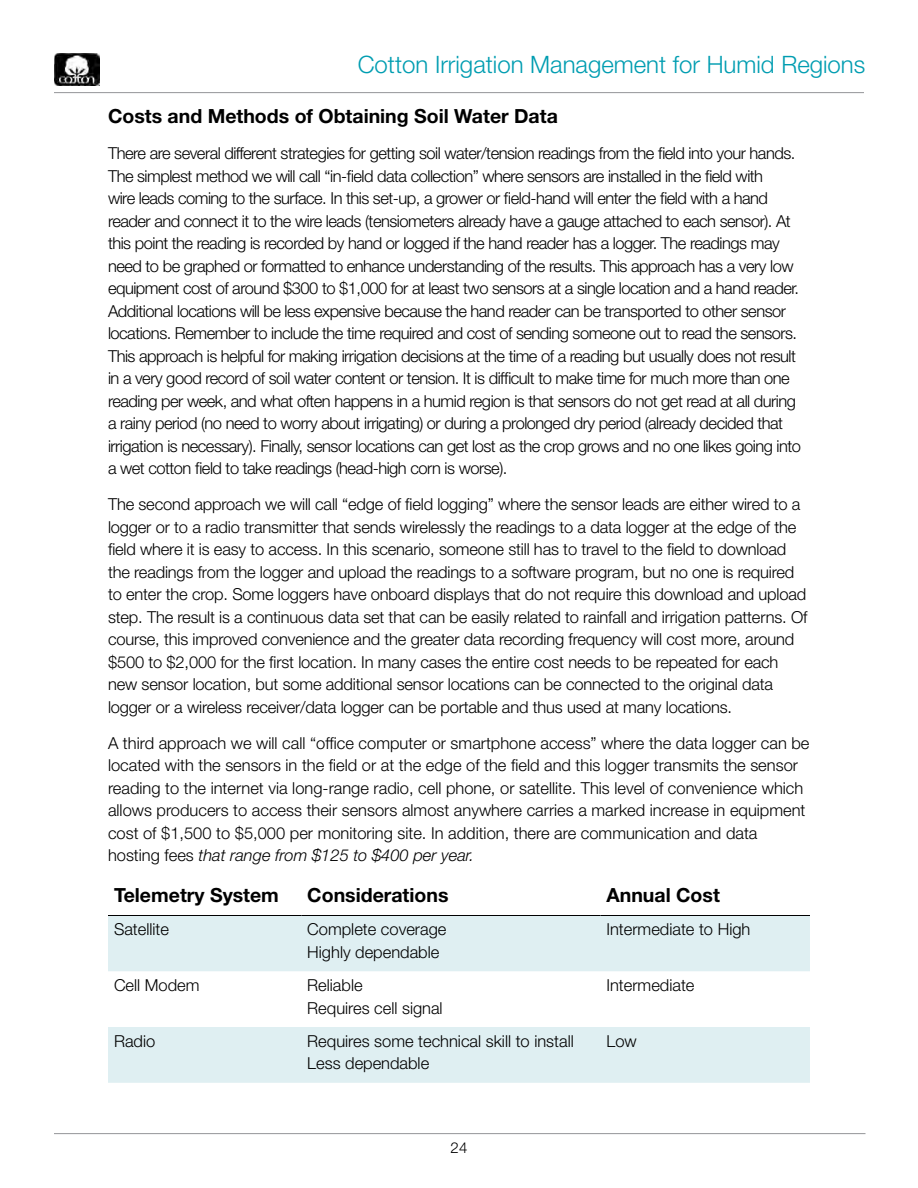
<style>
.page{position:relative;width:918px;height:1188px;background:#fff}
.page>*{position:absolute;margin:0;border:0;box-sizing:border-box;transform-origin:0 0}
.t1{font:300 24px "Helvetica Neue";color:#009db1}
.t2{font:700 19.5px "Helvetica Neue";color:#000}
.t3{font:300 16.5px/22.5px "Helvetica Neue";letter-spacing:-.01em;color:#000}
.t4{font:300 16.5px/22.5px "Helvetica Neue";letter-spacing:-.03em;color:#000}
.t5{font:300 15px "Helvetica Neue";color:#000}
.s1{font-style:italic}
</style>
<div class="page">
<img style="left:54px;top:54px;width:45px;height:32px">
<hr style="left:54px;top:92px;width:810px;height:1px;background:#939598">
<hr style="left:54px;top:1133px;width:812px;height:1px;background:#939598">
<svg style="left:108px;top:916px;width:702px;height:167px;fill:#dfeff2"></svg>
<hr style="left:108px;top:915px;width:193px;height:1px;background:#000">
<hr style="left:301px;top:915px;width:299px;height:1px;background:#000">
<hr style="left:600px;top:915px;width:210px;height:1px;background:#000">
<h1 class="t1" style="left:358px;top:50px;width:509px">Cotton Irrigation Management for Humid Regions</h1>
<p class="t2" style="left:108px;top:104px;width:451px">Costs and Methods of Obtaining Soil Water Data</p>
<p class="t4" style="left:108px;top:142px;width:695px">There are several different strategies for getting soil water/tension readings from the field into your hands.<br>The simplest method we will call “in-field data collection” where sensors are installed in the field with<br>wire leads coming to the surface. In this set-up, a grower or field-hand will enter the field with a hand reader and connect it to the wire leads (tensiometers already have a gauge attached to each sensor). At this point the reading is recorded by hand or logged if the hand reader has a logger. The readings may need to be graphed or formatted to enhance understanding of the results. This approach has a very low equipment cost of around $300 to $1,000 for at least two sensors at a single location and a hand reader.<br>Additional locations will be less expensive because the hand reader can be transported to other sensor locations. Remember to include the time required and cost of sending someone out to read the sensors.<br>This approach is helpful for making irrigation decisions at the time of a reading but usually does not result in a very good record of soil water content or tension. It is difficult to make time for much more than one reading per week, and what often happens in a humid region is that sensors do not get read at all during a rainy period (no need to worry about irrigating) or during a prolonged dry period (already decided that irrigation is necessary). Finally, sensor locations can get lost as the crop grows and no one likes going into a wet cotton field to take readings (head-high corn is worse).</p>
<p class="t3" style="left:108px;top:493px;width:701px">The second approach we will call “edge of field logging” where the sensor leads are either wired to a logger or to a radio transmitter that sends wirelessly the readings to a data logger at the edge of the field where it is easy to access. In this scenario, someone still has to travel to the field to download the readings from the logger and upload the readings to a software program, but no one is required to enter the crop. Some loggers have onboard displays that do not require this download and upload step. The result is a continuous data set that can be easily related to rainfall and irrigation patterns. Of course, this improved convenience and the greater data recording frequency will cost more, around $500 to $2,000 for the first location. In many cases the entire cost needs to be repeated for each new sensor location, but some additional sensor locations can be connected to the original data logger or a wireless receiver/data logger can be portable and thus used at many locations.</p>
<p class="t3" style="left:108px;top:731px;width:703px">A third approach we will call “office computer or smartphone access” where the data logger can be located with the sensors in the field or at the edge of the field and this logger transmits the sensor reading to the internet via long-range radio, cell phone, or satellite. This level of convenience which allows producers to access their sensors almost anywhere carries a marked increase in equipment cost of $1,500 to $5,000 per monitoring site. In addition, there are communication and data hosting fees <span class="s1">that range from $125 to $400 per year.</span></p>
<p class="t2" style="left:114px;top:883px;width:166px">Telemetry System</p>
<p class="t2" style="left:307px;top:883px;width:143px">Considerations</p>
<p class="t2" style="left:606px;top:883px;width:115px">Annual Cost</p>
<p class="t3" style="left:114px;top:918px;width:57px">Satellite</p>
<p class="t3" style="left:307px;top:918px;width:141px">Complete coverage<br>Highly dependable</p>
<p class="t3" style="left:606px;top:918px;width:145px">Intermediate to High</p>
<p class="t3" style="left:114px;top:974px;width:87px">Cell Modem</p>
<p class="t3" style="left:307px;top:974px;width:137px">Reliable<br>Requires cell signal</p>
<p class="t3" style="left:606px;top:974px;width:90px">Intermediate</p>
<p class="t3" style="left:114px;top:1029px;width:43px">Radio</p>
<p class="t3" style="left:307px;top:1029px;width:268px">Requires some technical skill to install<br>Less dependable</p>
<p class="t3" style="left:606px;top:1029px;width:32px">Low</p>
<p class="t5" style="left:451px;top:1139px;width:18px">24</p>
</div>
